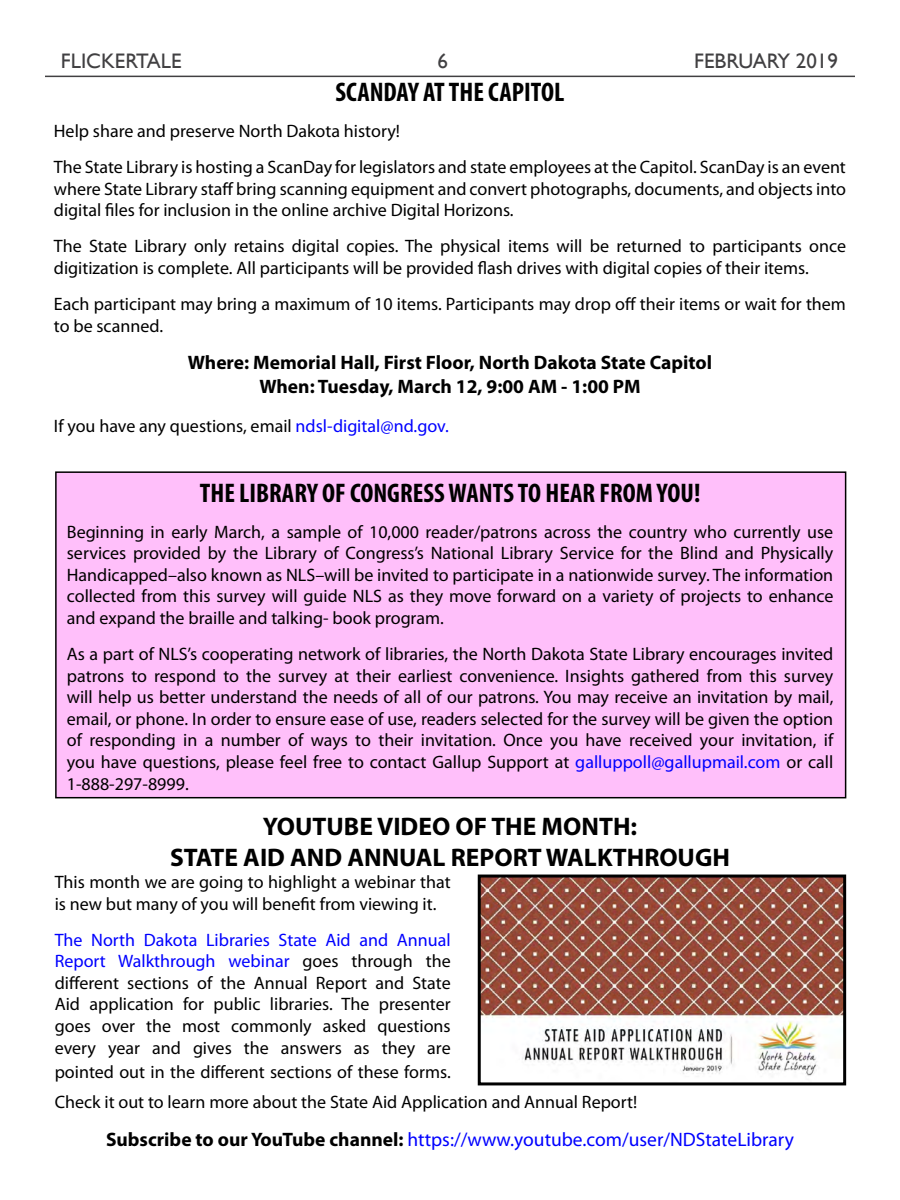
<style>
.page{position:relative;width:900px;height:1200px;background:#fff}
.page>*{position:absolute;margin:0;border:0;box-sizing:border-box;transform-origin:0 0}
.t1{font:700 condensed 27px "Myriad Pro";color:#000}
.t2{font:700 25.5px/30.6px "Myriad Pro";color:#000;text-align:center}
.t3{font:21px "Gill Sans";color:#414042}
.t4{font:700 19.5px/23.4px "Myriad Pro";color:#000;text-align:center}
.t5{font:19.5px "Myriad Pro";color:#00f}
.t6{font:18px/21.6px "Myriad Pro";color:#000}
.s1{color:#00f}
.s2{font-weight:700;color:#000}
</style>
<div class="page">
<hr style="left:45px;top:76px;width:810px;height:1px;background:#414042">
<div style="left:56px;top:472px;width:790px;height:326px;background:#ffbffa"></div>
<div style="left:55px;top:471px;width:791px;height:327px;border:2px solid #000"></div>
<img style="left:482px;top:879px;width:360px;height:197px">
<div style="left:478px;top:875px;width:368px;height:210px;border:3px solid #000"></div>
<p class="t3" style="left:61px;top:49px;width:122px">FLICKERTALE</p>
<p class="t3" style="left:437px;top:49px;width:12px">6</p>
<p class="t3" style="left:694px;top:49px;width:145px">FEBRUARY 2019</p>
<h1 class="t1" style="left:336px;top:75px;width:230px">SCANDAY AT THE CAPITOL</h1>
<p class="t6" style="left:54px;top:113px;width:794px;line-height:36px">Help share and preserve North Dakota history!<br>The State Library is hosting a ScanDay for legislators and state employees at the Capitol. ScanDay is an event</p>
<p class="t6" style="left:54px;top:178px;width:794px">where State Library staff bring scanning equipment and convert photographs, documents, and objects into digital files for inclusion in the online archive Digital Horizons.</p>
<p class="t6" style="left:54px;top:235px;width:794px">The State Library only retains digital copies. The physical items will be returned to participants once digitization is complete. All participants will be provided flash drives with digital copies of their items.</p>
<p class="t6" style="left:54px;top:293px;width:794px">Each participant may bring a maximum of 10 items. Participants may drop off their items or wait for them to be scanned.</p>
<p class="t4" style="left:188px;top:351px;width:526px">Where: Memorial Hall, First Floor, North Dakota State Capitol<br>When: Tuesday, March 12, 9:00 AM - 1:00 PM</p>
<p class="t6" style="left:54px;top:415px;width:396px">If you have any questions, email <span class="s1">ndsl-digital@nd.gov.</span></p>
<h1 class="t1" style="left:200px;top:476px;width:502px">THE LIBRARY OF CONGRESS WANTS TO HEAR FROM YOU!</h1>
<p class="t6" style="left:67px;top:521px;width:768px;text-align:justify">Beginning in early March, a sample of 10,000 reader/patrons across the country who currently use services provided by the Library of Congress’s National Library Service for the Blind and Physically Handicapped–also known as NLS–will be invited to participate in a nationwide survey. The information collected from this survey will guide NLS as they move forward on a variety of projects to enhance and expand the braille and talking- book program.</p>
<p class="t6" style="left:67px;top:643px;width:768px;text-align:justify">As a part of NLS’s cooperating network of libraries, the North Dakota State Library encourages invited patrons to respond to the survey at their earliest convenience. Insights gathered from this survey will help us better understand the needs of all of our patrons. You may receive an invitation by mail, email, or phone. In order to ensure ease of use, readers selected for the survey will be given the option of responding in a number of ways to their invitation. Once you have received your invitation, if you have questions, please feel free to contact Gallup Support at <span class="s1">galluppoll@gallupmail.com</span> or call 1-888-297-8999.</p>
<h2 class="t2" style="left:170px;top:810px;width:562px">YOUTUBE VIDEO OF THE MONTH:<br>STATE AID AND ANNUAL REPORT WALKTHROUGH</h2>
<p class="t6" style="left:55px;top:871px;width:397px">This month we are going to highlight a webinar that is new but many of you will benefit from viewing it.</p>
<p class="t6" style="left:55px;top:929px;width:398px;text-align:justify"><span class="s1">The North Dakota Libraries State Aid and Annual Report Walkthrough webinar</span> goes through the different sections of the Annual Report and State Aid application for public libraries. The presenter goes over the most commonly asked questions every year and gives the answers as they are</p>
<p class="t6" style="left:55px;top:1057px;width:584px;line-height:30px">pointed out in the different sections of these forms.<br>Check it out to learn more about the State Aid Application and Annual Report!</p>
<p class="t5" style="left:106px;top:1127px;width:689px"><span class="s2">Subscribe to our YouTube channel:</span> https://www.youtube.com/user/NDStateLibrary</p>
</div>
